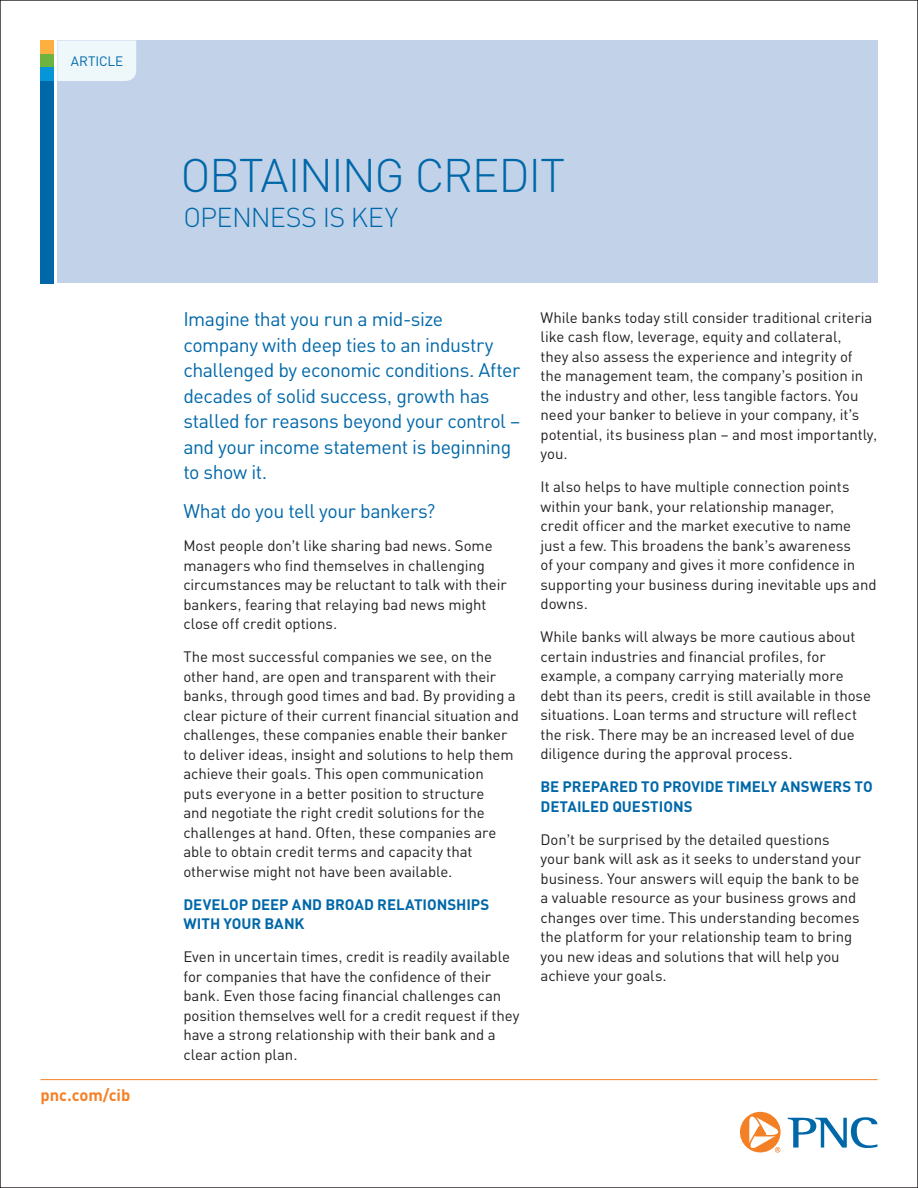
<style>
.page{position:relative;width:918px;height:1188px;background:#fff}
.page>*{position:absolute;margin:0;border:0;box-sizing:border-box;transform-origin:0 0}
.t1{font:300 46.5px "PNC Sans";letter-spacing:-.035em;color:#0068a9}
.t2{font:300 27px "PNC Sans";letter-spacing:-.025em;color:#0068a9}
.t3{font:19.5px/25.5px "PNC Sans";letter-spacing:-.025em;color:#0068a9}
.t4{font:700 16.5px "PNC Sans";letter-spacing:-.005em;color:#f48026}
.t5{font:15px/19.5px "PNC Sans";letter-spacing:-.005em;color:#231f20}
.t6{font:700 15px/19.5px "PNC Sans";color:#0068a9}
.t7{font:13.5px "PNC Sans";color:#0068a9}
</style>
<div class="page">
<div style="left:57px;top:40px;width:821px;height:244px;background:#c2d3e9"></div>
<div style="left:40px;top:40px;width:14px;height:14px;background:#fbb03f"></div>
<div style="left:40px;top:54px;width:14px;height:14px;background:#6cb43f"></div>
<div style="left:40px;top:68px;width:14px;height:13px;background:#0696d7"></div>
<div style="left:40px;top:81px;width:14px;height:203px;background:#0068a9"></div>
<hr style="left:40px;top:1079px;width:838px;height:1px;background:#f48026">
<svg style="left:788px;top:1117px;width:89px;height:31px"></svg>
<svg style="left:740px;top:1112px;width:41px;height:41px"></svg>
<div style="left:57px;top:41px;width:79px;height:40px;background:#eef8fb"></div>
<p class="t7" style="left:71px;top:53px;width:54px">ARTICLE</p>
<p class="t4" style="left:40px;top:1084px;width:91px">pnc.com/cib</p>
<h1 class="t1" style="left:180px;top:147px;width:386px">OBTAINING CREDIT</h1>
<h2 class="t2" style="left:183px;top:201px;width:216px">OPENNESS IS KEY</h2>
<p class="t3" style="left:183px;top:306px;width:338px">Imagine that you run a mid-size company with deep ties to an industry challenged by economic conditions. After decades of solid success, growth has stalled for reasons beyond your control − and your income statement is beginning to show it.</p>
<h3 class="t3" style="left:183px;top:498px;width:254px">What do you tell your bankers?</h3>
<p class="t5" style="left:183px;top:536px;width:325px">Most people don’t like sharing bad news. Some managers who find themselves in challenging circumstances may be reluctant to talk with their bankers, fearing that relaying bad news might close off credit options.</p>
<p class="t5" style="left:183px;top:647px;width:337px">The most successful companies we see, on the other hand, are open and transparent with their banks, through good times and bad. By providing a clear picture of their current financial situation and challenges, these companies enable their banker to deliver ideas, insight and solutions to help them achieve their goals. This open communication<br>puts everyone in a better position to structure<br>and negotiate the right credit solutions for the challenges at hand. Often, these companies are able to obtain credit terms and capacity that otherwise might not have been available.</p>
<p class="t6" style="left:183px;top:894px;width:307px">DEVELOP DEEP AND BROAD RELATIONSHIPS<br>WITH YOUR BANK</p>
<p class="t5" style="left:183px;top:947px;width:338px">Even in uncertain times, credit is readily available for companies that have the confidence of their bank. Even those facing financial challenges can position themselves well for a credit request if they have a strong relationship with their bank and a clear action plan.</p>
<p class="t5" style="left:541px;top:307px;width:338px">While banks today still consider traditional criteria like cash flow, leverage, equity and collateral,<br>they also assess the experience and integrity of the management team, the company’s position in the industry and other, less tangible factors. You need your banker to believe in your company, it’s potential, its business plan − and most importantly, you.</p>
<p class="t5" style="left:541px;top:477px;width:338px">It also helps to have multiple connection points within your bank, your relationship manager,<br>credit officer and the market executive to name just a few. This broadens the bank’s awareness<br>of your company and gives it more confidence in supporting your business during inevitable ups and downs.</p>
<p class="t5" style="left:541px;top:627px;width:332px">While banks will always be more cautious about certain industries and financial profiles, for example, a company carrying materially more debt than its peers, credit is still available in those situations. Loan terms and structure will reflect the risk. There may be an increased level of due diligence during the approval process.</p>
<p class="t6" style="left:541px;top:776px;width:334px">BE PREPARED TO PROVIDE TIMELY ANSWERS TO<br>DETAILED QUESTIONS</p>
<p class="t5" style="left:541px;top:829px;width:322px">Don’t be surprised by the detailed questions your bank will ask as it seeks to understand your business. Your answers will equip the bank to be a valuable resource as your business grows and changes over time. This understanding becomes the platform for your relationship team to bring you new ideas and solutions that will help you achieve your goals.</p>
</div>
